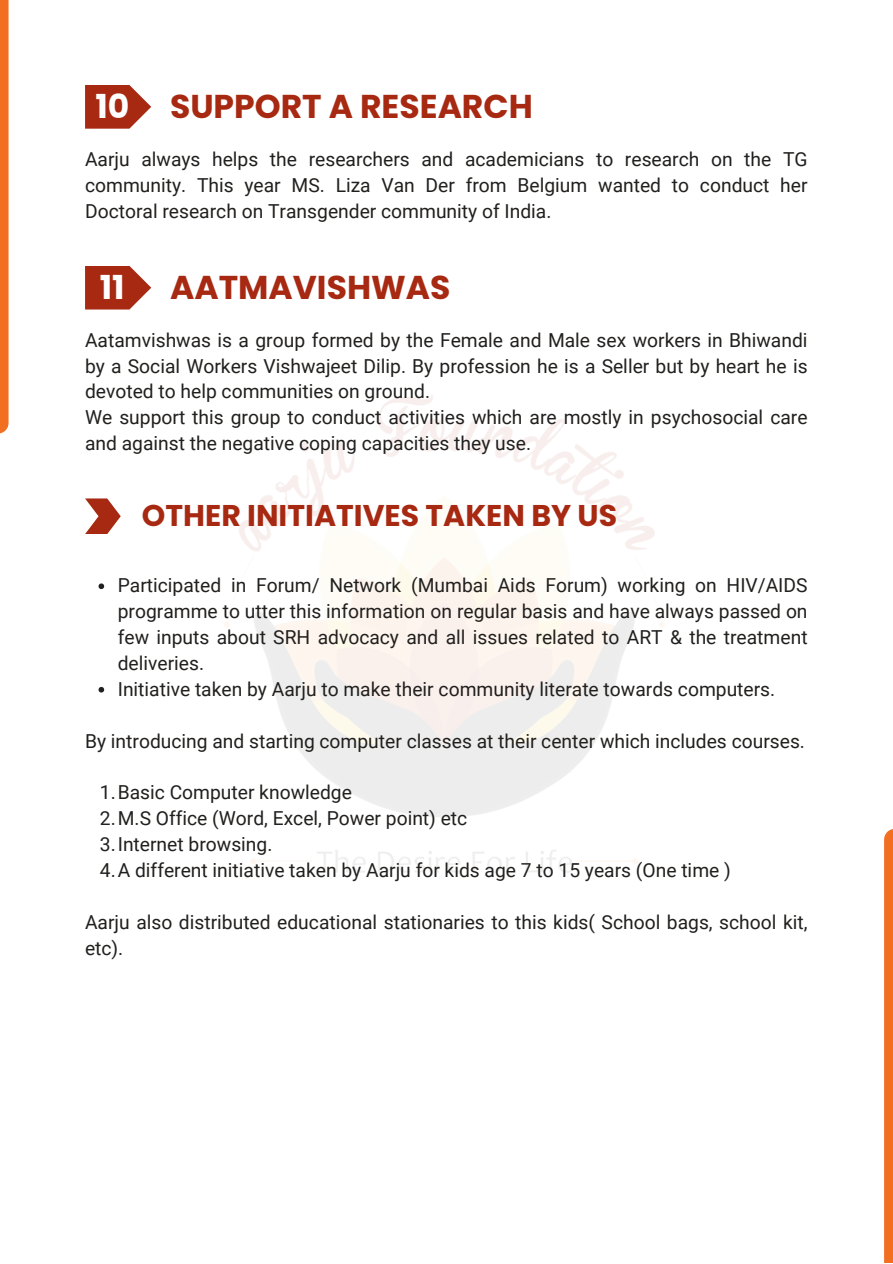
<style>
.page{position:relative;width:893px;height:1264px;background:#fff}
.page>*{position:absolute;margin:0;border:0;box-sizing:border-box;transform-origin:0 0}
.t1{font:700 33px "Poppins";color:#a72912}
.t2{font:700 33px "Poppins";color:#fff}
.t3{font:700 30px "Poppins";color:#a72912}
.t4{font:19.2px/25.8px "Roboto";color:#21201e;text-align:justify}
</style>
<div class="page">
<div style="left:0;top:0;width:9px;height:433px;background:#f26f21"></div>
<div style="left:884px;top:828px;width:8px;height:434px;background:#f26f21"></div>
<svg style="left:85px;top:85px;width:66px;height:44px"></svg>
<svg style="left:85px;top:266px;width:66px;height:43px;background:#b54b37"></svg>
<svg style="left:85px;top:498px;width:36px;height:36px"></svg>
<svg style="left:98px;top:583px;width:6px;height:6px"></svg>
<svg style="left:98px;top:687px;width:6px;height:5px"></svg>
<p class="t2" style="left:95px;top:84px;width:35px">10</p>
<p class="t1" style="left:170px;top:84px;width:364px">SUPPORT A RESEARCH</p>
<p class="t4" style="left:85px;top:146px;width:724px">Aarju always helps the researchers and academicians to research on the TG community. This year MS. Liza Van Der from Belgium wanted to conduct her Doctoral research on Transgender community of India.</p>
<p class="t2" style="left:100px;top:264px;width:26px">11</p>
<p class="t1" style="left:170px;top:264px;width:282px">AATMAVISHWAS</p>
<p class="t4" style="left:85px;top:327px;width:724px">Aatamvishwas is a group formed by the Female and Male sex workers in Bhiwandi by a Social Workers Vishwajeet Dilip. By profession he is a Seller but by heart he is devoted to help communities on ground.</p>
<p class="t4" style="left:85px;top:405px;width:724px">We support this group to conduct activities which are mostly in psychosocial care and against the negative coping capacities they use.</p>
<p class="t3" style="left:142px;top:494px;width:477px">OTHER INITIATIVES TAKEN BY US</p>
<p class="t4" style="left:118px;top:573px;width:691px">Participated in Forum/ Network (Mumbai Aids Forum) working on HIV/AIDS programme to utter this information on regular basis and have always passed on few inputs about SRH advocacy and all issues related to ART &amp; the treatment deliveries.</p>
<p class="t4" style="left:118px;top:676px;width:659px">Initiative taken by Aarju to make their community literate towards computers.</p>
<p class="t4" style="left:85px;top:728px;width:721px">By introducing and starting computer classes at their center which includes courses.</p>
<p class="t4" style="left:100px;top:780px;width:253px">1.Basic Computer knowledge</p>
<p class="t4" style="left:100px;top:805px;width:369px">2.M.S Office (Word, Excel, Power point) etc</p>
<p class="t4" style="left:100px;top:831px;width:174px">3.Internet browsing.</p>
<p class="t4" style="left:100px;top:857px;width:632px">4.A different initiative taken by Aarju for kids age 7 to 15 years (One time )</p>
<p class="t4" style="left:85px;top:909px;width:724px">Aarju also distributed educational stationaries to this kids( School bags, school kit, etc).</p>
</div>
